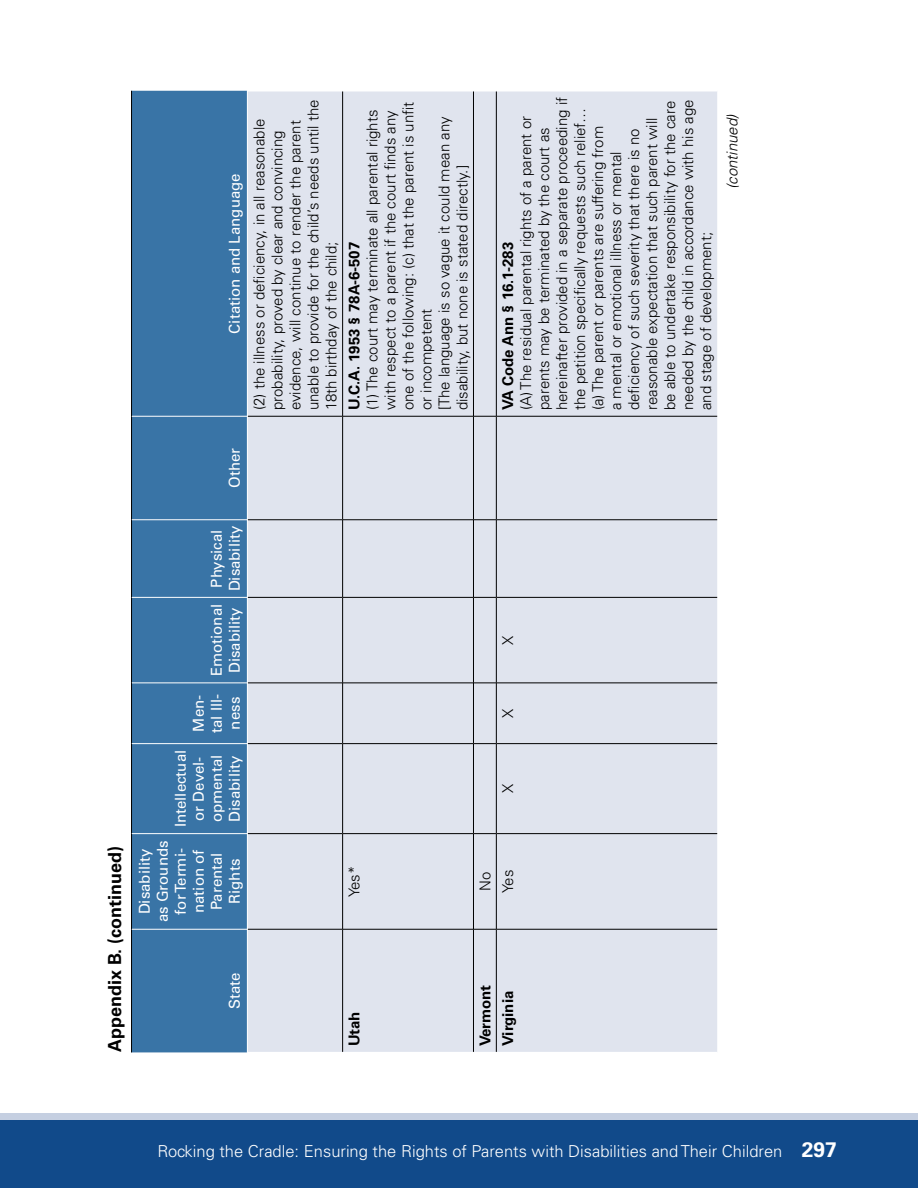
<style>
.page{position:relative;width:918px;height:1188px;background:#fff}
.page>*{position:absolute;margin:0;border:0;box-sizing:border-box;transform-origin:0 0}
.TT{font:700 18px "Univers LT Std";color:#000}
.t1{font:300 16.5px "Univers LT Std";color:#fff}
.TB{font:300 15px/18px "Univers LT Std";color:#000}
.TCh{font:15px/18px "Univers LT Std";color:#fff;text-align:center}
.TB-2{font:700 15px "Univers LT Std";color:#000}
.TB-3{font:italic 300 15px "Univers LT Std";color:#000}
.s1{font-weight:700;font-size:21px}
</style>
<div class="page">
<div style="left:132px;top:91px;width:115px;height:961px;background:#3974a6"></div>
<div style="left:248px;top:92px;width:469px;height:960px;background:#e0e4ee"></div>
<hr style="left:248px;top:929px;width:94px;height:1px;background:#000">
<hr style="left:248px;top:833px;width:94px;height:1px;background:#000">
<hr style="left:248px;top:743px;width:94px;height:1px;background:#000">
<hr style="left:248px;top:682px;width:94px;height:1px;background:#000">
<hr style="left:248px;top:597px;width:94px;height:1px;background:#000">
<hr style="left:248px;top:519px;width:94px;height:1px;background:#000">
<hr style="left:248px;top:416px;width:94px;height:1px;background:#000">
<hr style="left:342px;top:929px;width:1px;height:123px;background:#000">
<hr style="left:342px;top:834px;width:1px;height:95px;background:#000">
<hr style="left:343px;top:929px;width:130px;height:1px;background:#000">
<hr style="left:342px;top:744px;width:1px;height:90px;background:#000">
<hr style="left:343px;top:833px;width:130px;height:1px;background:#000">
<hr style="left:342px;top:683px;width:1px;height:61px;background:#000">
<hr style="left:343px;top:743px;width:130px;height:1px;background:#000">
<hr style="left:342px;top:597px;width:1px;height:86px;background:#000">
<hr style="left:343px;top:682px;width:130px;height:1px;background:#000">
<hr style="left:342px;top:520px;width:1px;height:77px;background:#000">
<hr style="left:343px;top:597px;width:130px;height:1px;background:#000">
<hr style="left:342px;top:416px;width:1px;height:104px;background:#000">
<hr style="left:343px;top:519px;width:130px;height:1px;background:#000">
<hr style="left:342px;top:92px;width:1px;height:324px;background:#000">
<hr style="left:343px;top:416px;width:130px;height:1px;background:#000">
<hr style="left:473px;top:929px;width:1px;height:123px;background:#000">
<hr style="left:473px;top:834px;width:1px;height:95px;background:#000">
<svg style="left:474px;top:929px;width:22px;height:1px"></svg>
<hr style="left:473px;top:744px;width:1px;height:90px;background:#000">
<svg style="left:474px;top:833px;width:22px;height:1px"></svg>
<hr style="left:473px;top:683px;width:1px;height:61px;background:#000">
<svg style="left:474px;top:743px;width:22px;height:1px"></svg>
<hr style="left:473px;top:597px;width:1px;height:86px;background:#000">
<svg style="left:474px;top:682px;width:22px;height:1px"></svg>
<hr style="left:473px;top:520px;width:1px;height:77px;background:#000">
<svg style="left:474px;top:597px;width:22px;height:1px"></svg>
<hr style="left:473px;top:416px;width:1px;height:104px;background:#000">
<svg style="left:474px;top:519px;width:22px;height:1px"></svg>
<hr style="left:473px;top:92px;width:1px;height:324px;background:#000">
<svg style="left:474px;top:416px;width:22px;height:1px"></svg>
<hr style="left:496px;top:929px;width:1px;height:123px;background:#000">
<hr style="left:496px;top:834px;width:1px;height:95px;background:#000">
<hr style="left:497px;top:929px;width:220px;height:1px;background:#000">
<hr style="left:496px;top:744px;width:1px;height:90px;background:#000">
<hr style="left:497px;top:833px;width:220px;height:1px;background:#000">
<hr style="left:496px;top:683px;width:1px;height:61px;background:#000">
<hr style="left:497px;top:743px;width:220px;height:1px;background:#000">
<hr style="left:496px;top:597px;width:1px;height:86px;background:#000">
<hr style="left:497px;top:682px;width:220px;height:1px;background:#000">
<hr style="left:496px;top:520px;width:1px;height:77px;background:#000">
<hr style="left:497px;top:597px;width:220px;height:1px;background:#000">
<hr style="left:496px;top:416px;width:1px;height:104px;background:#000">
<hr style="left:497px;top:519px;width:220px;height:1px;background:#000">
<hr style="left:496px;top:92px;width:1px;height:324px;background:#000">
<hr style="left:497px;top:416px;width:220px;height:1px;background:#000">
<hr style="left:131px;top:929px;width:1px;height:123px;background:#000">
<hr style="left:131px;top:834px;width:1px;height:95px;background:#000">
<hr style="left:131px;top:744px;width:1px;height:90px;background:#000">
<hr style="left:131px;top:683px;width:1px;height:61px;background:#000">
<hr style="left:131px;top:597px;width:1px;height:86px;background:#000">
<hr style="left:131px;top:520px;width:1px;height:77px;background:#000">
<hr style="left:131px;top:416px;width:1px;height:104px;background:#000">
<hr style="left:131px;top:91px;width:1px;height:325px;background:#000">
<hr style="left:132px;top:929px;width:115px;height:1px;background:#fff">
<hr style="left:132px;top:833px;width:115px;height:1px;background:#fff">
<hr style="left:132px;top:743px;width:115px;height:1px;background:#fff">
<hr style="left:132px;top:682px;width:115px;height:1px;background:#fff">
<hr style="left:132px;top:597px;width:115px;height:1px;background:#fff">
<hr style="left:132px;top:519px;width:115px;height:1px;background:#fff">
<hr style="left:132px;top:416px;width:115px;height:1px;background:#fff">
<div style="left:0;top:1114px;width:918px;height:6px;background:#c5cfe1"></div>
<div style="left:0;top:1120px;width:918px;height:68px;background:#114a8a"></div>
<p class="TCh" style="left:226px;top:334px;width:162px;rotate:-90deg">Citation and Language</p>
<p class="TB" style="left:250px;top:410px;width:312px;rotate:-90deg">(2) the illness or deficiency, in all reasonable probability, proved by clear and convincing evidence, will continue to render the parent unable to provide for the child’s needs until the 18th birthday of the child;</p>
<p class="TB" style="left:363px;top:410px;width:309px;rotate:-90deg">(1) The court may terminate all parental rights with respect to a parent if the court finds any one of the following: (c) that the parent is unfit or incompetent</p>
<p class="TB" style="left:435px;top:410px;width:295px;rotate:-90deg">[The language is so vague it could mean any disability, but none is stated directly.]</p>
<p class="TB-2" style="left:345px;top:410px;width:170px;rotate:-90deg">U.C.A. 1953 § 78A-6-507</p>
<p class="TCh" style="left:226px;top:488px;width:42px;rotate:-90deg">Other</p>
<p class="TB" style="left:517px;top:410px;width:315px;rotate:-90deg">(A) The residual parental rights of a parent or parents may be terminated by the court as hereinafter provided in a separate proceeding if the petition specifically requests such relief…</p>
<p class="TB" style="left:589px;top:410px;width:312px;rotate:-90deg">(a) The parent or parents are suffering from<br>a mental or emotional illness or mental deficiency of such severity that there is no reasonable expectation that such parent will be able to undertake responsibility for the care needed by the child in accordance with his age and stage of development;</p>
<p class="TB-2" style="left:499px;top:410px;width:170px;rotate:-90deg">VA Code Ann § 16.1-283</p>
<p class="TB-3" style="left:723px;top:189px;width:76px;rotate:-90deg">(continued)</p>
<p class="TT" style="left:104px;top:1052px;width:208px;rotate:-90deg">Appendix B. (continued)</p>
<p class="TCh" style="left:208px;top:591px;width:67px;text-align:left;rotate:-90deg">Physical<br>Disability</p>
<p class="TCh" style="left:208px;top:676px;width:74px;text-align:left;rotate:-90deg">Emotional<br>Disability</p>
<p class="TCh" style="left:190px;top:733px;width:41px;text-align:justify;rotate:-90deg">Men&shy;tal Ill&shy;ness</p>
<p class="TCh" style="left:172px;top:827px;width:79px;rotate:-90deg">Intellectual or Devel&shy;opmental<br>Disability</p>
<p class="TCh" style="left:136px;top:922px;width:83px;rotate:-90deg">Disability as Grounds for Termi&shy;nation of<br>Parental<br>Rights</p>
<p class="TCh" style="left:226px;top:1009px;width:38px;rotate:-90deg">State</p>
<p class="TB" style="left:345px;top:897px;width:33px;rotate:-90deg">Yes*</p>
<p class="TB-2" style="left:345px;top:1046px;width:37px;rotate:-90deg">Utah</p>
<p class="TB" style="left:499px;top:645px;width:11px;rotate:-90deg">X</p>
<p class="TB" style="left:499px;top:718px;width:11px;rotate:-90deg">X</p>
<p class="TB" style="left:499px;top:793px;width:11px;rotate:-90deg">X</p>
<p class="TB" style="left:476px;top:891px;width:21px;rotate:-90deg">No</p>
<p class="TB" style="left:499px;top:893px;width:24px;rotate:-90deg">Yes</p>
<p class="TB-2" style="left:476px;top:1046px;width:63px;rotate:-90deg">Vermont</p>
<p class="TB-2" style="left:499px;top:1046px;width:57px;rotate:-90deg">Virginia</p>
<p class="t1" style="left:157px;top:1141px;width:681px">Rocking the Cradle: Ensuring the Rights of Parents with Disabilities and Their Children <span class="s1">297</span></p>
</div>
